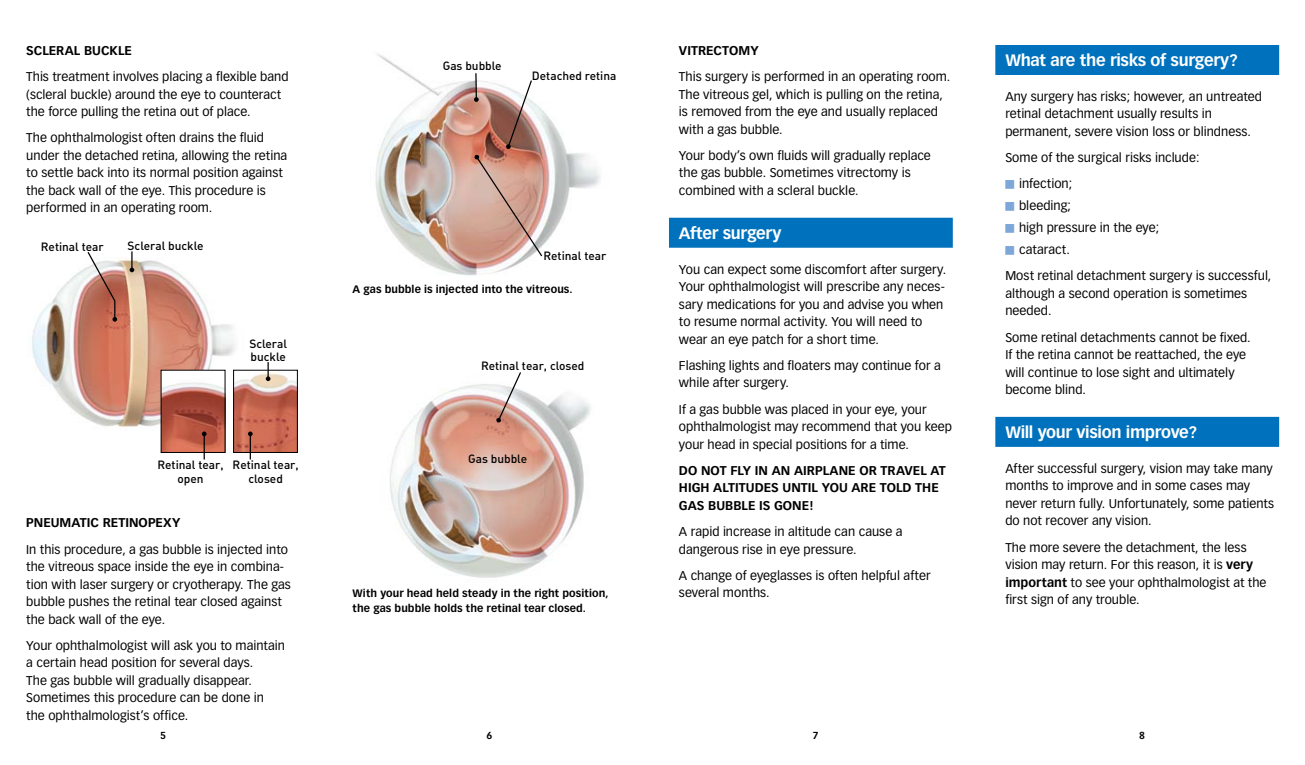
<style>
.page{position:relative;width:1305px;height:765px;background:#fff}
.page>*{position:absolute;margin:0;border:0;box-sizing:border-box;transform-origin:0 0}
.t1{font:700 16.25px "Vectora LH";letter-spacing:-.02em;color:#fff}
.t2{font:12.5px/17.5px "Vectora LH";color:#000}
.t3{font:700 12.5px/17.5px "Vectora LH";letter-spacing:.005em;color:#000}
.t4{font:11.88px/13.8px "DIN Medium Alternate";color:#010101;text-align:center}
.t5{font:700 10.62px/15px "Vectora LH";letter-spacing:.01em;color:#000}
.t6{font:700 10px "Vectora LH";color:#000}
.s1{font-weight:700}
</style>
<div class="page">
<img style="left:32px;top:258px;width:204px;height:170px">
<svg style="left:130px;top:251px;width:4px;height:21px"></svg>
<svg style="left:86px;top:252px;width:31px;height:70px"></svg>
<svg style="left:160px;top:362px;width:138px;height:98px"></svg>
<div style="left:669px;top:218px;width:283px;height:30px;background:#0071bc"></div>
<div style="left:995px;top:45px;width:284px;height:30px;background:#0071bc"></div>
<div style="left:995px;top:417px;width:284px;height:30px;background:#0071bc"></div>
<img style="left:375px;top:54px;width:226px;height:222px">
<svg style="left:474px;top:72px;width:69px;height:186px"></svg>
<img style="left:390px;top:384px;width:201px;height:194px">
<svg style="left:496px;top:372px;width:26px;height:51px"></svg>
<p class="t3" style="left:26px;top:42px;width:17px">Scleral</p>
<p class="t3" style="left:84px;top:42px;width:42px">Buckle</p>
<p class="t2" style="left:26px;top:68px;width:264px">This treatment involves placing a flexible band (scleral buckle) around the eye to counteract the force pulling the retina out of place.</p>
<p class="t2" style="left:26px;top:129px;width:262px">The ophthalmologist often drains the fluid under the detached retina, allowing the retina to settle back into its normal position against the back wall of the eye. This procedure is performed in an operating room.</p>
<p class="t4" style="left:41px;top:239px;width:64px">Retinal tear</p>
<p class="t4" style="left:128px;top:239px;width:77px">Scleral buckle</p>
<p class="t4" style="left:249px;top:336px;width:39px;text-align:left">Scleral buckle</p>
<p class="t4" style="left:157px;top:458px;width:68px">Retinal tear, open</p>
<p class="t4" style="left:233px;top:458px;width:68px">Retinal tear, closed</p>
<p class="t3" style="left:26px;top:514px;width:17px">Pneumatic</p>
<p class="t3" style="left:103px;top:514px;width:17px">Retinope</p>
<p class="t3" style="left:163px;top:514px;width:17px">xy</p>
<p class="t2" style="left:26px;top:541px;width:266px">In this procedure, a gas bubble is injected into the vitreous space inside the eye in combina&shy;tion with laser surgery or cryotherapy. The gas bubble pushes the retinal tear closed against the back wall of the eye.</p>
<p class="t2" style="left:26px;top:637px;width:260px">Your ophthalmologist will ask you to maintain a certain head position for several days.<br>The gas bubble will gradually disappear.<br>Sometimes this procedure can be done in the ophthalmologist’s office.</p>
<p class="t4" style="left:443px;top:59px;width:60px">Gas bubble</p>
<p class="t4" style="left:532px;top:69px;width:86px">Detached retina</p>
<p class="t4" style="left:543px;top:248px;width:64px">Retinal tear</p>
<p class="t5" style="left:352px;top:282px;width:222px">A gas bubble is injected into the vitreous.</p>
<p class="t4" style="left:481px;top:359px;width:105px">Retinal tear, closed</p>
<p class="t4" style="left:468px;top:452px;width:60px">Gas bubble</p>
<p class="t5" style="left:352px;top:586px;width:257px">With your head held steady in the right position, the gas bubble holds the retinal tear closed.</p>
<p class="t3" style="left:679px;top:42px;width:18px">vitrectomy</p>
<p class="t2" style="left:679px;top:68px;width:273px">This surgery is performed in an operating room.<br>The vitreous gel, which is pulling on the retina, is removed from the eye and usually replaced with a gas bubble.</p>
<p class="t2" style="left:679px;top:147px;width:253px">Your body’s own fluids will gradually replace the gas bubble. Sometimes vitrectomy is combined with a scleral buckle.</p>
<h1 class="t1" style="left:679px;top:223px;width:104px">After surgery</h1>
<p class="t2" style="left:679px;top:261px;width:269px">You can expect some discomfort after surgery.<br>Your ophthalmologist will prescribe any neces&shy;sary medications for you and advise you when to resume normal activity. You will need to wear an eye patch for a short time.</p>
<p class="t2" style="left:679px;top:357px;width:263px">Flashing lights and floaters may continue for a while after surgery.</p>
<p class="t2" style="left:679px;top:401px;width:275px">If a gas bubble was placed in your eye, your ophthalmologist may recommend that you keep your head in special positions for a time.</p>
<p class="t3" style="left:679px;top:462px;width:268px">DO NOT FLY IN AN AIRPLANE OR TRAVEL AT<br>HIGH ALTITUDES UNTIL YOU ARE TOLD THE<br>GAS BUBBLE IS GONE!</p>
<p class="t2" style="left:679px;top:523px;width:225px">A rapid increase in altitude can cause a dangerous rise in eye pressure.</p>
<p class="t2" style="left:679px;top:567px;width:253px">A change of eyeglasses is often helpful after several months.</p>
<h1 class="t1" style="left:1005px;top:50px;width:234px">What are the risks of surgery?</h1>
<p class="t2" style="left:1005px;top:88px;width:258px">Any surgery has risks; however, an untreated retinal detachment usually results in permanent, severe vision loss or blindness.</p>
<p class="t2" style="left:1019px;top:145px;width:182px;line-height:26.2px;text-indent:-14px">Some of the surgical risks include: infection;</p>
<p class="t2" style="left:1019px;top:195px;width:142px;line-height:21.9px">bleeding;<br>high pressure in the eye; cataract.</p>
<p class="t2" style="left:1005px;top:267px;width:267px">Most retinal detachment surgery is successful, although a second operation is sometimes needed.</p>
<p class="t2" style="left:1005px;top:328px;width:247px">Some retinal detachments cannot be fixed.<br>If the retina cannot be reattached, the eye will continue to lose sight and ultimately become blind.</p>
<h1 class="t1" style="left:1005px;top:422px;width:193px">Will your vision improve?</h1>
<p class="t2" style="left:1005px;top:460px;width:270px">After successful surgery, vision may take many months to improve and in some cases may never return fully. Unfortunately, some patients do not recover any vision.</p>
<p class="t2" style="left:1005px;top:538px;width:263px">The more severe the detachment, the less vision may return. For this reason, it is <span class="s1">very important</span> to see your ophthalmologist at the first sign of any trouble.</p>
<p class="t6" style="left:160px;top:729px;width:7px">5</p>
<p class="t6" style="left:486px;top:729px;width:7px">6</p>
<p class="t6" style="left:813px;top:729px;width:7px">7</p>
<p class="t6" style="left:1139px;top:729px;width:7px">8</p>
</div>
